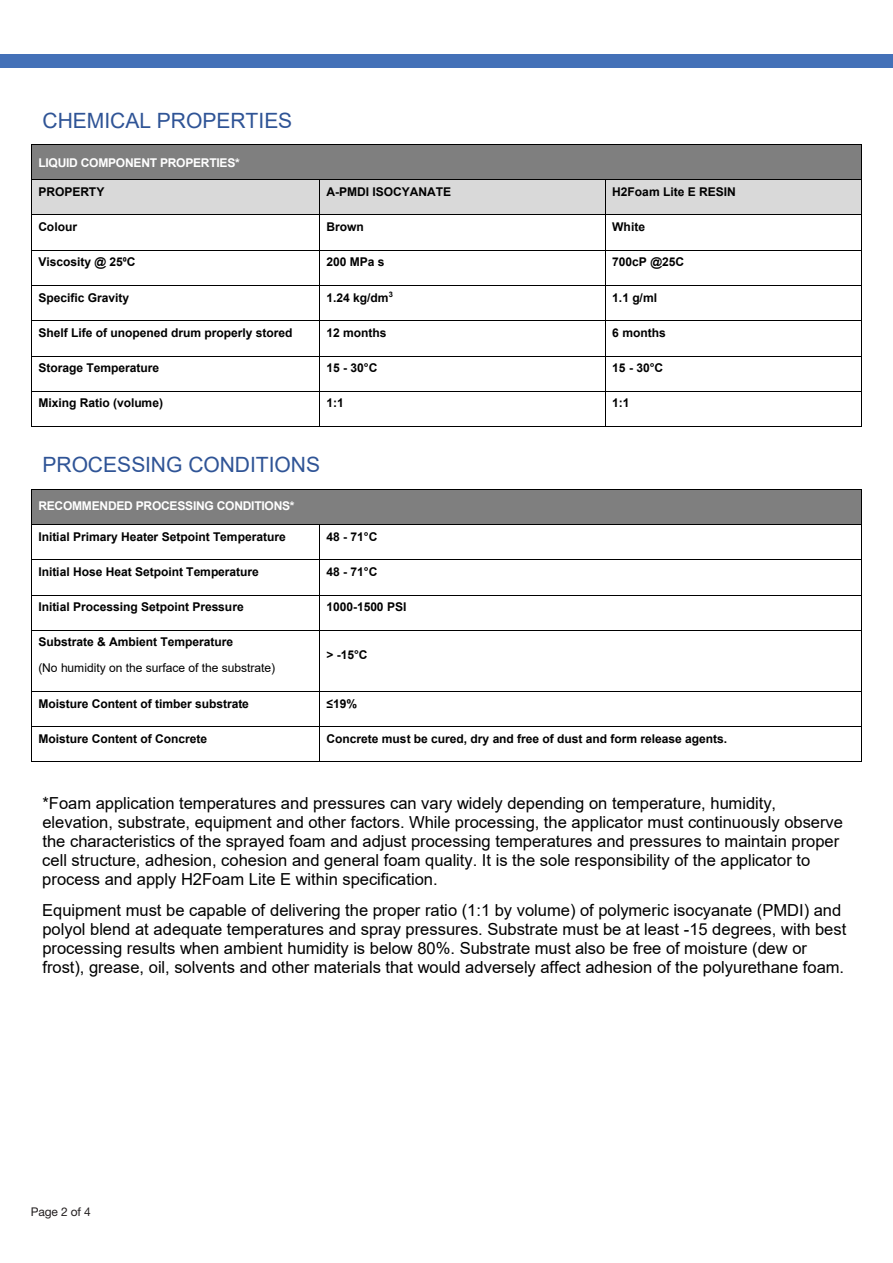
<style>
.page{position:relative;width:893px;height:1263px;background:#fff}
.page>*{position:absolute;margin:0;border:0;box-sizing:border-box;transform-origin:0 0}
.t1{font:21px "Arial";color:#2f5496}
.t2{font:16.5px/19px "Arial";color:#000}
.t3{font:700 12px "Arial";color:#000}
.t4{font:700 12px "Arial";letter-spacing:-.02em;color:#fff}
.t5{font:12px "Arial";letter-spacing:-.005em;color:#000}
.t6{font:12px "Helvetica Neue LT Pro";letter-spacing:-.01em;color:#231f20}
</style>
<div class="page">
<div style="left:32px;top:145px;width:829px;height:34px;background:#7f7f7f"></div>
<hr style="left:32px;top:144px;width:829px;height:1px;background:#000">
<hr style="left:32px;top:149px;width:1px;height:30px;background:#000">
<hr style="left:861px;top:149px;width:1px;height:30px;background:#000">
<div style="left:32px;top:180px;width:288px;height:35px;background:#d9d9d9"></div>
<div style="left:320px;top:180px;width:285px;height:35px;background:#d9d9d9"></div>
<div style="left:606px;top:180px;width:255px;height:35px;background:#d9d9d9"></div>
<hr style="left:32px;top:179px;width:288px;height:1px;background:#000">
<hr style="left:320px;top:179px;width:285px;height:1px;background:#000">
<hr style="left:606px;top:179px;width:255px;height:1px;background:#000">
<hr style="left:32px;top:185px;width:1px;height:30px;background:#000">
<hr style="left:320px;top:185px;width:1px;height:30px;background:#000">
<hr style="left:605px;top:185px;width:1px;height:30px;background:#000">
<hr style="left:861px;top:185px;width:1px;height:30px;background:#000">
<hr style="left:32px;top:215px;width:288px;height:1px;background:#000">
<hr style="left:320px;top:215px;width:285px;height:1px;background:#000">
<hr style="left:606px;top:215px;width:255px;height:1px;background:#000">
<hr style="left:32px;top:220px;width:1px;height:30px;background:#000">
<hr style="left:320px;top:220px;width:1px;height:30px;background:#000">
<hr style="left:605px;top:220px;width:1px;height:30px;background:#000">
<hr style="left:861px;top:220px;width:1px;height:30px;background:#000">
<hr style="left:32px;top:250px;width:288px;height:1px;background:#000">
<hr style="left:320px;top:250px;width:285px;height:1px;background:#000">
<hr style="left:606px;top:250px;width:255px;height:1px;background:#000">
<hr style="left:32px;top:255px;width:1px;height:30px;background:#000">
<hr style="left:320px;top:255px;width:1px;height:30px;background:#000">
<hr style="left:605px;top:255px;width:1px;height:30px;background:#000">
<hr style="left:861px;top:255px;width:1px;height:30px;background:#000">
<hr style="left:32px;top:285px;width:288px;height:1px;background:#000">
<hr style="left:320px;top:285px;width:285px;height:1px;background:#000">
<hr style="left:606px;top:285px;width:255px;height:1px;background:#000">
<hr style="left:32px;top:290px;width:1px;height:30px;background:#000">
<hr style="left:320px;top:290px;width:1px;height:30px;background:#000">
<hr style="left:605px;top:290px;width:1px;height:30px;background:#000">
<hr style="left:861px;top:290px;width:1px;height:30px;background:#000">
<hr style="left:32px;top:320px;width:288px;height:1px;background:#000">
<hr style="left:320px;top:320px;width:285px;height:1px;background:#000">
<hr style="left:606px;top:320px;width:255px;height:1px;background:#000">
<hr style="left:32px;top:325px;width:1px;height:31px;background:#000">
<hr style="left:320px;top:325px;width:1px;height:31px;background:#000">
<hr style="left:605px;top:325px;width:1px;height:31px;background:#000">
<hr style="left:861px;top:325px;width:1px;height:31px;background:#000">
<hr style="left:32px;top:356px;width:288px;height:1px;background:#000">
<hr style="left:320px;top:356px;width:285px;height:1px;background:#000">
<hr style="left:606px;top:356px;width:255px;height:1px;background:#000">
<hr style="left:32px;top:361px;width:1px;height:30px;background:#000">
<hr style="left:320px;top:361px;width:1px;height:30px;background:#000">
<hr style="left:605px;top:361px;width:1px;height:30px;background:#000">
<hr style="left:861px;top:361px;width:1px;height:30px;background:#000">
<hr style="left:32px;top:391px;width:288px;height:1px;background:#000">
<hr style="left:320px;top:391px;width:285px;height:1px;background:#000">
<hr style="left:606px;top:391px;width:255px;height:1px;background:#000">
<hr style="left:32px;top:396px;width:1px;height:30px;background:#000">
<hr style="left:32px;top:426px;width:288px;height:1px;background:#000">
<hr style="left:320px;top:396px;width:1px;height:30px;background:#000">
<hr style="left:320px;top:426px;width:285px;height:1px;background:#000">
<hr style="left:605px;top:396px;width:1px;height:30px;background:#000">
<hr style="left:606px;top:426px;width:255px;height:1px;background:#000">
<hr style="left:861px;top:396px;width:1px;height:30px;background:#000">
<div style="left:32px;top:490px;width:829px;height:34px;background:#7f7f7f"></div>
<hr style="left:32px;top:489px;width:829px;height:1px;background:#000">
<hr style="left:32px;top:494px;width:1px;height:30px;background:#000">
<hr style="left:861px;top:494px;width:1px;height:30px;background:#000">
<hr style="left:32px;top:524px;width:288px;height:1px;background:#000">
<hr style="left:320px;top:524px;width:541px;height:1px;background:#000">
<hr style="left:32px;top:529px;width:1px;height:30px;background:#000">
<hr style="left:320px;top:529px;width:1px;height:30px;background:#000">
<hr style="left:861px;top:529px;width:1px;height:30px;background:#000">
<hr style="left:32px;top:559px;width:288px;height:1px;background:#000">
<hr style="left:320px;top:559px;width:541px;height:1px;background:#000">
<hr style="left:32px;top:564px;width:1px;height:31px;background:#000">
<hr style="left:320px;top:564px;width:1px;height:31px;background:#000">
<hr style="left:861px;top:564px;width:1px;height:31px;background:#000">
<hr style="left:32px;top:595px;width:288px;height:1px;background:#000">
<hr style="left:320px;top:595px;width:541px;height:1px;background:#000">
<hr style="left:32px;top:600px;width:1px;height:30px;background:#000">
<hr style="left:320px;top:600px;width:1px;height:30px;background:#000">
<hr style="left:861px;top:600px;width:1px;height:30px;background:#000">
<hr style="left:32px;top:630px;width:288px;height:1px;background:#000">
<hr style="left:320px;top:630px;width:541px;height:1px;background:#000">
<hr style="left:32px;top:635px;width:1px;height:56px;background:#000">
<hr style="left:320px;top:635px;width:1px;height:56px;background:#000">
<hr style="left:861px;top:635px;width:1px;height:56px;background:#000">
<hr style="left:32px;top:691px;width:288px;height:1px;background:#000">
<hr style="left:320px;top:691px;width:541px;height:1px;background:#000">
<hr style="left:32px;top:696px;width:1px;height:30px;background:#000">
<hr style="left:320px;top:696px;width:1px;height:30px;background:#000">
<hr style="left:861px;top:696px;width:1px;height:30px;background:#000">
<hr style="left:32px;top:726px;width:288px;height:1px;background:#000">
<hr style="left:320px;top:726px;width:541px;height:1px;background:#000">
<hr style="left:32px;top:731px;width:1px;height:31px;background:#000">
<hr style="left:32px;top:762px;width:288px;height:1px;background:#000">
<hr style="left:320px;top:731px;width:1px;height:31px;background:#000">
<hr style="left:320px;top:762px;width:541px;height:1px;background:#000">
<hr style="left:861px;top:731px;width:1px;height:31px;background:#000">
<div style="left:0;top:54px;width:893px;height:13px;background:#4471b8"></div>
<p class="t1" style="left:42px;top:106px;width:251px">CHEMICAL PROPERTIES</p>
<p class="t4" style="left:38px;top:154px;width:203px">LIQUID COMPONENT PROPERTIES*</p>
<p class="t3" style="left:38px;top:183px;width:68px">PROPERTY</p>
<p class="t3" style="left:326px;top:183px;width:126px">A-PMDI ISOCYANATE</p>
<p class="t3" style="left:612px;top:183px;width:125px">H2Foam Lite E RESIN</p>
<p class="t3" style="left:38px;top:218px;width:40px">Colour</p>
<p class="t3" style="left:326px;top:218px;width:39px">Brown</p>
<p class="t3" style="left:612px;top:218px;width:34px">White</p>
<p class="t3" style="left:38px;top:254px;width:99px">Viscosity @ 25⁰C</p>
<p class="t3" style="left:326px;top:254px;width:60px">200 MPa s</p>
<p class="t3" style="left:612px;top:254px;width:73px">700cP @25C</p>
<p class="t3" style="left:38px;top:289px;width:92px">Specific Gravity</p>
<p class="t3" style="left:326px;top:289px;width:68px">1.24 kg/dm<sup>3</sup></p>
<p class="t3" style="left:612px;top:289px;width:46px">1.1 g/ml</p>
<p class="t3" style="left:38px;top:324px;width:256px">Shelf Life of unopened drum properly stored</p>
<p class="t3" style="left:326px;top:324px;width:62px">12 months</p>
<p class="t3" style="left:612px;top:324px;width:55px">6 months</p>
<p class="t3" style="left:38px;top:359px;width:122px">Storage Temperature</p>
<p class="t3" style="left:326px;top:359px;width:53px">15 - 30°C</p>
<p class="t3" style="left:612px;top:359px;width:53px">15 - 30°C</p>
<p class="t3" style="left:38px;top:395px;width:126px">Mixing Ratio (volume)</p>
<p class="t3" style="left:326px;top:395px;width:19px">1:1</p>
<p class="t3" style="left:612px;top:395px;width:19px">1:1</p>
<p class="t1" style="left:42px;top:451px;width:279px">PROCESSING CONDITIONS</p>
<p class="t4" style="left:38px;top:498px;width:258px">RECOMMENDED PROCESSING CONDITIONS*</p>
<p class="t3" style="left:38px;top:528px;width:249px">Initial Primary Heater Setpoint Temperature</p>
<p class="t3" style="left:326px;top:528px;width:53px">48 - 71°C</p>
<p class="t3" style="left:38px;top:563px;width:222px">Initial Hose Heat Setpoint Temperature</p>
<p class="t3" style="left:326px;top:563px;width:53px">48 - 71°C</p>
<p class="t3" style="left:38px;top:599px;width:207px">Initial Processing Setpoint Pressure</p>
<p class="t3" style="left:326px;top:599px;width:82px">1000-1500 PSI</p>
<p class="t3" style="left:38px;top:634px;width:196px">Substrate &amp; Ambient Temperature</p>
<p class="t5" style="left:38px;top:660px;width:238px">(No humidity on the surface of the substrate)</p>
<p class="t3" style="left:326px;top:647px;width:43px">&gt; -15°C</p>
<p class="t3" style="left:38px;top:695px;width:212px">Moisture Content of timber substrate</p>
<p class="t3" style="left:326px;top:695px;width:32px">≤19%</p>
<p class="t3" style="left:38px;top:730px;width:170px">Moisture Content of Concrete</p>
<p class="t3" style="left:326px;top:730px;width:402px">Concrete must be cured, dry and free of dust and form release agents.</p>
<p class="t2" style="left:42px;top:793px;width:802px">*Foam application temperatures and pressures can vary widely depending on temperature, humidity, elevation, substrate, equipment and other factors. While processing, the applicator must continuously observe the characteristics of the sprayed foam and adjust processing temperatures and pressures to maintain proper cell structure, adhesion, cohesion and general foam quality. It is the sole responsibility of the applicator to process and apply H2Foam Lite E within specification.</p>
<p class="t2" style="left:42px;top:900px;width:806px">Equipment must be capable of delivering the proper ratio (1:1 by volume) of polymeric isocyanate (PMDI) and polyol blend at adequate temperatures and spray pressures. Substrate must be at least -15 degrees, with best processing results when ambient humidity is below 80%. Substrate must also be free of moisture (dew or frost), grease, oil, solvents and other materials that would adversely affect adhesion of the polyurethane foam.</p>
<p class="t6" style="left:31px;top:1205px;width:62px">Page 2 of 4</p>
</div>
